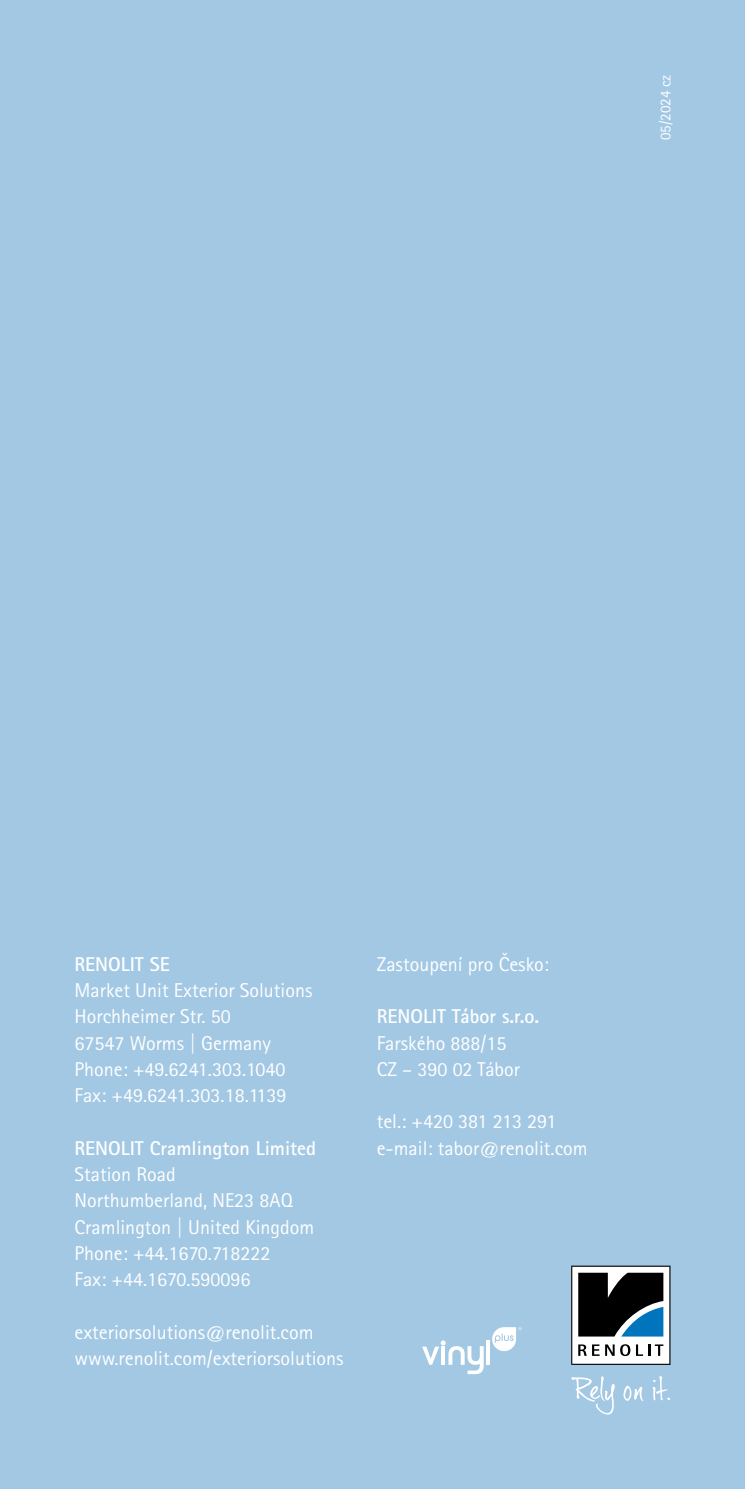
<style>
.page{position:relative;width:745px;height:1489px;background:#fff}
.page>*{position:absolute;margin:0;border:0;box-sizing:border-box;transform-origin:0 0}
.t1{font:20px/26.2px "Rotis Sans Serif Pro";color:#fff}
.t2{font:700 20px "Rotis Sans Serif Pro";color:#fff}
.t3{font:15px "Rotis Sans Serif Pro";color:#fff}
</style>
<div class="page">
<hr style="left:744px;top:744px;width:1px;height:744px;background:#a3c8e4">
<div style="left:0;top:0;width:744px;height:1488px;background:#a3c8e4"></div>
<hr style="left:486px;top:1340px;width:4px;height:24px;background:#fff">
<svg style="left:422px;top:1340px;width:61px;height:33px"></svg>
<svg style="left:492px;top:1327px;width:29px;height:23px"></svg>
<svg style="left:571px;top:1265px;width:99px;height:99px;background:#6e787e"></svg>
<svg style="left:623px;top:1385px;width:20px;height:15px"></svg>
<svg style="left:652px;top:1376px;width:18px;height:24px"></svg>
<svg style="left:571px;top:1376px;width:43px;height:38px"></svg>
<p class="t3" style="left:656px;top:140px;width:67px;rotate:-90deg">05/2024 cz</p>
<p class="t2" style="left:74px;top:951px;width:97px">RENOLIT SE</p>
<p class="t1" style="left:74px;top:977px;width:239px">Market Unit Exterior Solutions<br>Horchheimer Str. 50<br>67547 Worms | Germany<br>Phone: +49.6241.303.1040<br>Fax: +49.6241.303.18.1139</p>
<p class="t2" style="left:74px;top:1135px;width:243px">RENOLIT Cramlington Limited</p>
<p class="t1" style="left:74px;top:1161px;width:241px">Station Road<br>Northumberland, NE23 8AQ<br>Cramlington | United Kingdom<br>Phone: +44.1670.718222<br>Fax: +44.1670.590096</p>
<p class="t1" style="left:74px;top:1318px;width:270px">exteriorsolutions@renolit.com www.renolit.com/exteriorsolutions</p>
<p class="t1" style="left:376px;top:951px;width:174px">Zastoupení pro Česko:</p>
<p class="t2" style="left:376px;top:1003px;width:164px">RENOLIT Tábor s.r.o.</p>
<p class="t1" style="left:376px;top:1029px;width:145px">Farského 888/15<br>CZ – 390 02 Tábor</p>
<p class="t1" style="left:376px;top:1108px;width:212px">tel.: +420 381 213 291 e-mail: tabor@renolit.com</p>
</div>
